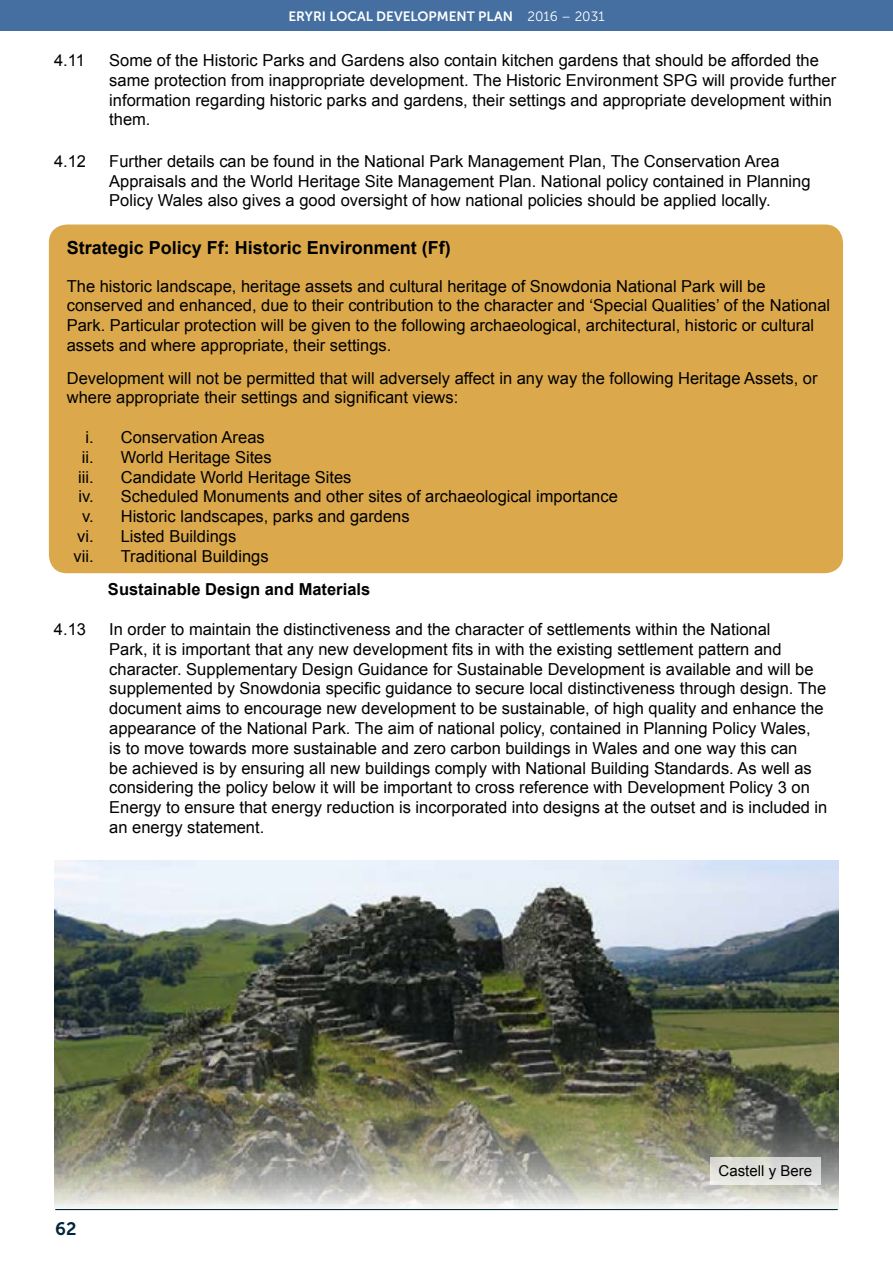
<style>
.page{position:relative;width:893px;height:1263px;background:#fff}
.page>*{position:absolute;margin:0;border:0;box-sizing:border-box;transform-origin:0 0}
.t1{font:700 18px "Arial";color:#000}
.t2{font:18px "Museo Sans 700";color:#002539}
.t3{font:16.5px/19.8px "Arial";color:#000}
.t4{font:700 16.5px "Arial";color:#000}
.t5{font:15px "Arial";color:#000}
.t6{font:13.5px "Museo Sans 700";color:#fff}
.s1{font-family:"Museo Sans 300"}
</style>
<div class="page">
<div style="left:0;top:0;width:893px;height:31px;background:#456fa0"></div>
<hr style="left:55px;top:1209px;width:783px;height:1px;background:#002539">
<div style="left:49px;top:225px;width:794px;height:348px;background:#dba94b;border-radius:18px"></div>
<img style="left:54px;top:860px;width:785px;height:349px">
<div style="left:710px;top:1157px;width:110px;height:27px;background:linear-gradient(to right,#e4e4dc,#d9dad9)"></div>
<p class="t6" style="left:288px;top:9px;width:318px">ERYRI LOCAL DEVELOPMENT PLAN <span class="s1">2016 – 2031</span></p>
<p class="t3" style="left:54px;top:50px;width:32px">4.11</p>
<p class="t3" style="left:109px;top:50px;width:728px">Some of the Historic Parks and Gardens also contain kitchen gardens that should be afforded the same protection from inappropriate development. The Historic Environment SPG will provide further information regarding historic parks and gardens, their settings and appropriate development within them.</p>
<p class="t3" style="left:54px;top:151px;width:34px">4.12</p>
<p class="t3" style="left:109px;top:151px;width:703px">Further details can be found in the National Park Management Plan, The Conservation Area<br>Appraisals and the World Heritage Site Management Plan. National policy contained in Planning<br>Policy Wales also gives a good oversight of how national policies should be applied locally.</p>
<p class="t1" style="left:67px;top:235px;width:386px">Strategic Policy Ff: Historic Environment (Ff)</p>
<p class="t3" style="left:67px;top:276px;width:765px">The historic landscape, heritage assets and cultural heritage of Snowdonia National Park will be conserved and enhanced, due to their contribution to the character and ‘Special Qualities’ of the National Park. Particular protection will be given to the following archaeological, architectural, historic or cultural assets and where appropriate, their settings.</p>
<p class="t3" style="left:67px;top:368px;width:752px">Development will not be permitted that will adversely affect in any way the following Heritage Assets, or where appropriate their settings and significant views:</p>
<p class="t3" style="left:78px;top:427px;width:195px;text-indent:7px">i. Conservation Areas ii. World Heritage Sites iii.</p>
<p class="t3" style="left:121px;top:467px;width:232px">Candidate World Heritage Sites</p>
<p class="t3" style="left:78px;top:487px;width:541px">iv. Scheduled Monuments and other sites of archaeological importance</p>
<p class="t3" style="left:82px;top:507px;width:329px">v. Historic landscapes, parks and gardens</p>
<p class="t3" style="left:77px;top:526px;width:161px">vi. Listed Buildings</p>
<p class="t3" style="left:74px;top:546px;width:22px">vii.</p>
<p class="t3" style="left:121px;top:546px;width:149px">Traditional Buildings</p>
<p class="t4" style="left:108px;top:579px;width:264px">Sustainable Design and Materials</p>
<p class="t3" style="left:54px;top:619px;width:34px">4.13</p>
<p class="t3" style="left:109px;top:619px;width:720px">In order to maintain the distinctiveness and the character of settlements within the National<br>Park, it is important that any new development fits in with the existing settlement pattern and character. Supplementary Design Guidance for Sustainable Development is available and will be supplemented by Snowdonia specific guidance to secure local distinctiveness through design. The document aims to encourage new development to be sustainable, of high quality and enhance the appearance of the National Park. The aim of national policy, contained in Planning Policy Wales,<br>is to move towards more sustainable and zero carbon buildings in Wales and one way this can<br>be achieved is by ensuring all new buildings comply with National Building Standards. As well as considering the policy below it will be important to cross reference with Development Policy 3 on Energy to ensure that energy reduction is incorporated into designs at the outset and is included in an energy statement.</p>
<p class="t2" style="left:55px;top:1219px;width:23px">62</p>
<p class="t5" style="left:719px;top:1161px;width:95px">Castell y Bere</p>
</div>
